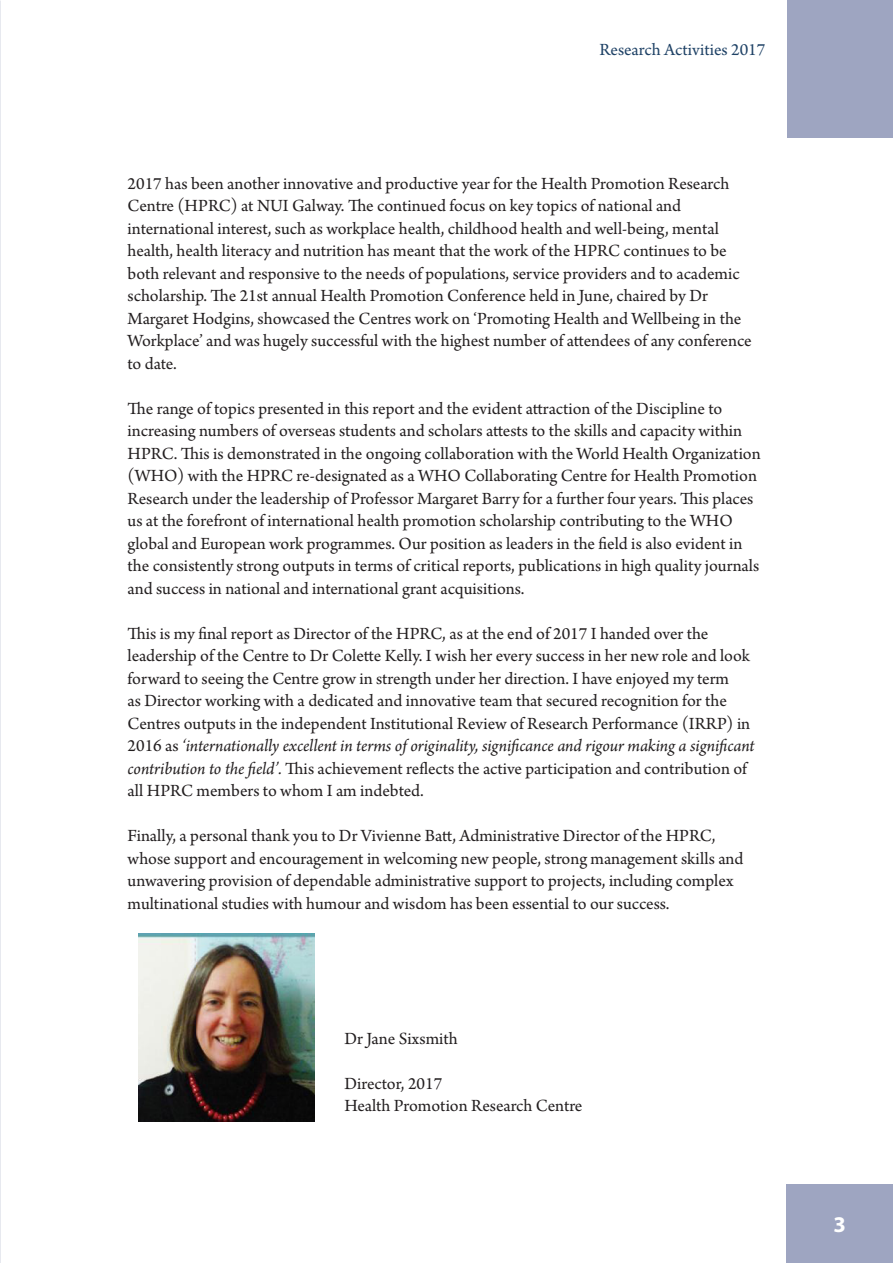
<style>
.page{position:relative;width:893px;height:1263px;background:#fff}
.page>*{position:absolute;margin:0;border:0;box-sizing:border-box;transform-origin:0 0}
._2015-PageNumbers{font:700 22.5px "Myriad Pro";color:#fff}
._2015-Text{font:18px/22.5px "Arno Pro";color:#231f20}
.t1{font:18px "Arno Pro";color:#1f4266}
.s1{font-style:italic}
</style>
<div class="page">
<div style="left:787px;top:1184px;width:106px;height:79px;background:#9ea5c1"></div>
<div style="left:787px;top:0;width:106px;height:138px;background:#9ea5c1"></div>
<img style="left:139px;top:934px;width:175px;height:187px">
<p class="t1" style="left:599px;top:40px;width:168px">Research Activities 2017</p>
<p class="_2015-Text" style="left:128px;top:173px;width:626px">2017 has been another innovative and productive year for the Health Promotion Research Centre (HPRC) at NUI Galway. The continued focus on key topics of national and international interest, such as workplace health, childhood health and well-being, mental health, health literacy and nutrition has meant that the work of the HPRC continues to be both relevant and responsive to the needs of populations, service providers and to academic scholarship. The 21st annual Health Promotion Conference held in June, chaired by Dr Margaret Hodgins, showcased the Centres work on ‘Promoting Health and Wellbeing in the Workplace’ and was hugely successful with the highest number of attendees of any conference to date.</p>
<p class="_2015-Text" style="left:128px;top:398px;width:635px">The range of topics presented in this report and the evident attraction of the Discipline to increasing numbers of overseas students and scholars attests to the skills and capacity within HPRC. This is demonstrated in the ongoing collaboration with the World Health Organization (WHO) with the HPRC re-designated as a WHO Collaborating Centre for Health Promotion Research under the leadership of Professor Margaret Barry for a further four years. This places us at the forefront of international health promotion scholarship contributing to the WHO global and European work programmes. Our position as leaders in the field is also evident in the consistently strong outputs in terms of critical reports, publications in high quality journals and success in national and international grant acquisitions.</p>
<p class="_2015-Text" style="left:128px;top:623px;width:628px">This is my final report as Director of the HPRC, as at the end of 2017 I handed over the leadership of the Centre to Dr Colette Kelly. I wish her every success in her new role and look forward to seeing the Centre grow in strength under her direction. I have enjoyed my term<br>as Director working with a dedicated and innovative team that secured recognition for the Centres outputs in the independent Institutional Review of Research Performance (IRRP) in 2016 as <span class="s1">‘internationally excellent in terms of originality, significance and rigour making a significant contribution to the field’.</span> This achievement reflects the active participation and contribution of all HPRC members to whom I am indebted.</p>
<p class="_2015-Text" style="left:128px;top:826px;width:617px">Finally, a personal thank you to Dr Vivienne Batt, Administrative Director of the HPRC, whose support and encouragement in welcoming new people, strong management skills and unwavering provision of dependable administrative support to projects, including complex multinational studies with humour and wisdom has been essential to our success.</p>
<p class="_2015-Text" style="left:344px;top:1028px;width:115px">Dr Jane Sixsmith</p>
<p class="_2015-Text" style="left:344px;top:1073px;width:99px">Director, 2017</p>
<p class="_2015-Text" style="left:344px;top:1096px;width:240px">Health Promotion Research Centre</p>
<p class="_2015-PageNumbers" style="left:834px;top:1210px;width:14px">3</p>
</div>
